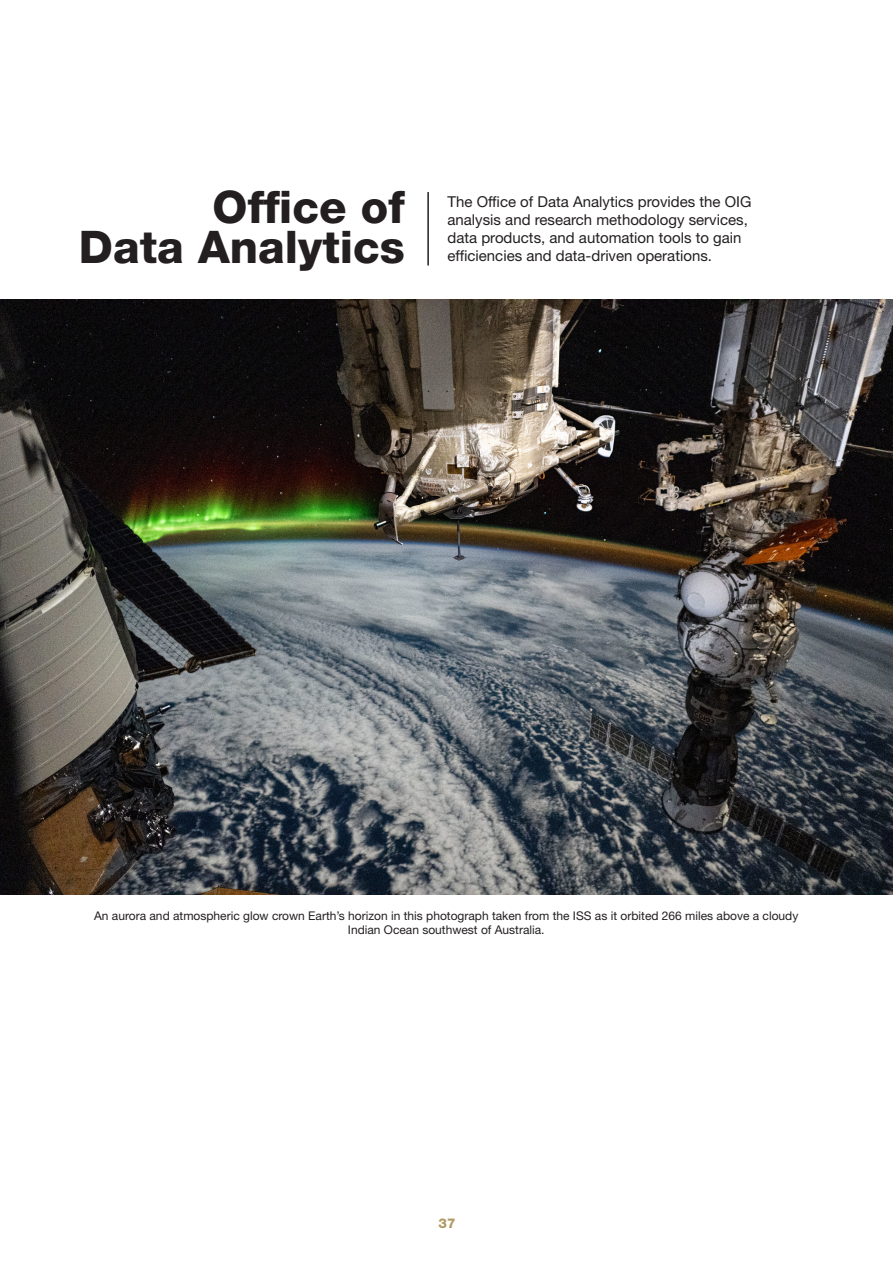
<style>
.page{position:relative;width:893px;height:1263px;background:#fff}
.page>*{position:absolute;margin:0;border:0;box-sizing:border-box;transform-origin:0 0}
.t1{font:800 45px/40.5px "Helvetica Neue LT Std";color:#231f20;text-align:right}
.Body_Text_White{font:15px/18px "Helvetica Neue LT Std";color:#231f20}
.t2{font:800 13.5px "Helvetica Neue LT Std";color:#b09a61}
.t3{font:12px/14.4px "Helvetica Neue LT Std";color:#231f20;text-align:center}
</style>
<div class="page">
<img style="left:0;top:300px;width:893px;height:595px">
<hr style="left:427px;top:192px;width:2px;height:73px;background:#231f20">
<p class="t1" style="left:79px;top:186px;width:327px">Office of<br>Data Analytics</p>
<p class="Body_Text_White" style="left:447px;top:193px;width:305px">The Office of Data Analytics provides the OIG analysis and research methodology services, data products, and automation tools to gain efficiencies and data-driven operations.</p>
<p class="t3" style="left:94px;top:908px;width:706px">An aurora and atmospheric glow crown Earth’s horizon in this photograph taken from the ISS as it orbited 266 miles above a cloudy<br>Indian Ocean southwest of Australia.</p>
<p class="t2" style="left:439px;top:1215px;width:19px">37</p>
</div>
